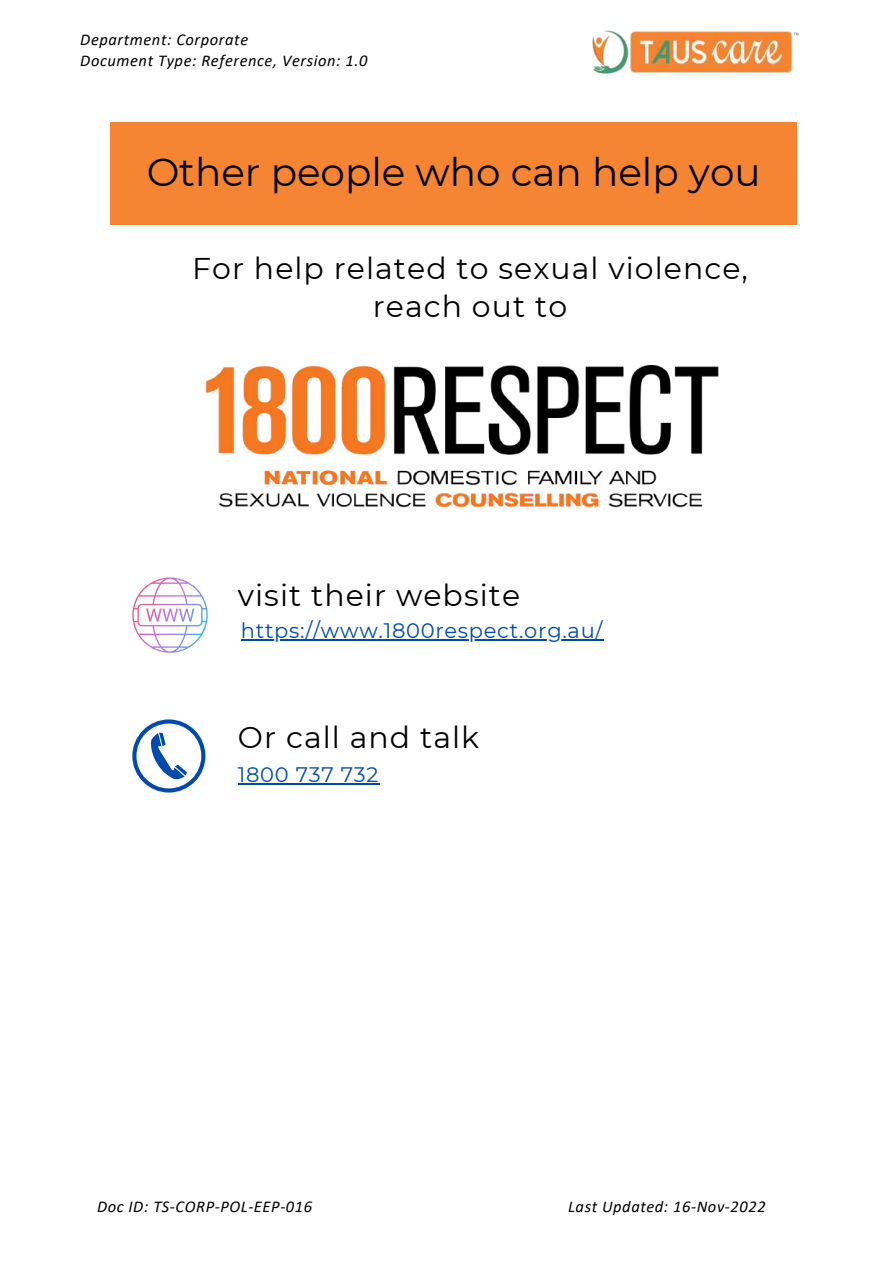
<style>
.page{position:relative;width:893px;height:1264px;background:#fff}
.page>*{position:absolute;margin:0;border:0;box-sizing:border-box;transform-origin:0 0}
.t1{font:39px "Montserrat";color:#000}
.t2{font:30px/38.2px "Montserrat";letter-spacing:.035em;color:#000;text-align:center}
.t3{font:21px "Montserrat";letter-spacing:.035em;color:#004aad}
.t4{font:italic 16.5px/21.3px "Calibri";letter-spacing:.035em;color:#000}
</style>
<div class="page">
<div style="left:111px;top:122px;width:685px;height:102px;background:#f58533"></div>
<img style="left:592px;top:30px;width:207px;height:44px">
<img style="left:205px;top:365px;width:514px;height:143px">
<svg style="left:132px;top:577px;width:76px;height:75px"></svg>
<svg style="left:132px;top:719px;width:73px;height:73px"></svg>
<div style="left:136px;top:723px;width:65px;height:65px;background:#fff;border-radius:50%"></div>
<svg style="left:151px;top:732px;width:36px;height:47px"></svg>
<hr style="left:241px;top:639px;width:362px;height:1px;background:#004aad">
<hr style="left:238px;top:783px;width:141px;height:1px;background:#004aad">
<p class="t4" style="left:80px;top:30px;width:288px">Department: Corporate<br>Document Type: Reference, Version: 1.0</p>
<h1 class="t1" style="left:147px;top:149px;width:615px">Other people who can help you</h1>
<h2 class="t2" style="left:192px;top:249px;width:557px">For help related to sexual violence, reach out to</h2>
<h2 class="t2" style="left:238px;top:575px;width:284px">visit their website</h2>
<p class="t3" style="left:241px;top:618px;width:363px">https://www.1800respect.org.au/</p>
<h2 class="t2" style="left:238px;top:718px;width:243px">Or call and talk</h2>
<p class="t3" style="left:238px;top:761px;width:142px">1800 737 732</p>
<p class="t4" style="left:97px;top:1197px;width:216px">Doc ID: TS-CORP-POL-EEP-016</p>
<p class="t4" style="left:568px;top:1197px;width:199px">Last Updated: 16-Nov-2022</p>
</div>
